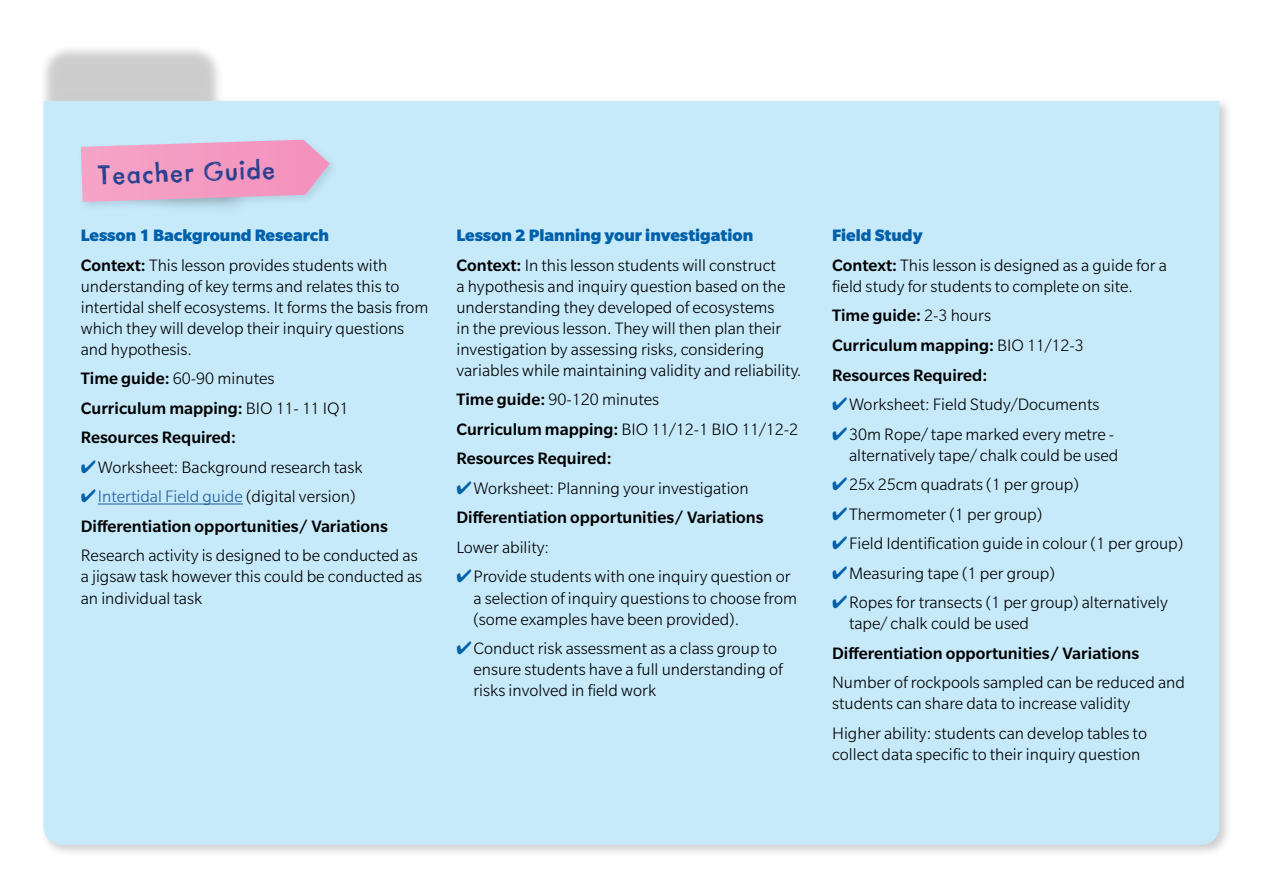
<style>
.page{position:relative;width:1263px;height:893px;background:#fff}
.page>*{position:absolute;margin:0;border:0;box-sizing:border-box;transform-origin:0 0}
.t1{font:25.2px "Itsa Sketch";color:#25408f}
.t2{font:300 18px/21px "Slate Std";color:#000}
.t3{font:500 18px/29.5px "Slate Std";color:#000}
.s1{font-weight:900;color:#0060a9}
.s2{font-weight:500}
.s3{font-weight:300}
.s4{color:#0060a9}
.s5{font-weight:300;color:#215e9e}
</style>
<div class="page">
<div style="left:40px;top:44px;width:1192px;height:813px;background:#000;opacity:.2"></div>
<div style="left:44px;top:101px;width:1175px;height:744px;background:#c7eafb"></div>
<div style="left:77px;top:139px;width:175px;height:78px;background:#c7eafb"></div>
<div style="left:78px;top:137px;width:262px;height:75px;background:#000;opacity:.1"></div>
<svg style="left:81px;top:140px;width:249px;height:62px;background:#eba5c9"></svg>
<hr style="left:98px;top:504px;width:145px;height:1px;background:#215e9e">
<h1 class="t1" style="left:98px;top:163px;width:179px;rotate:-2deg">Teacher Guide</h1>
<p class="t2" style="left:81px;top:221px;width:308px;line-height:29.5px"><span class="s1">Lesson 1 Background Research<br></span><span class="s2">Context:</span> This lesson provides students with</p>
<p class="t2" style="left:81px;top:276px;width:349px">understanding of key terms and relates this to intertidal shelf ecosystems. It forms the basis from which they will develop their inquiry questions and hypothesis.</p>
<p class="t3" style="left:81px;top:364px;width:269px">Time guide: <span class="s3">60-90 minutes<br></span>Curriculum mapping: <span class="s3">BIO 11- 11 IQ1<br></span>Resources Required:</p>
<p class="t2" style="left:81px;top:457px;width:283px"><span class="s4">✔</span>Worksheet: Background research task</p>
<p class="t3" style="left:81px;top:482px;width:309px"><span class="s4">✔</span><span class="s5">Intertidal Field guide</span> <span class="s3">(digital version)<br></span>Differentiation opportunities/ Variations</p>
<p class="t2" style="left:81px;top:545px;width:343px">Research activity is designed to be conducted as a jigsaw task however this could be conducted as an individual task</p>
<p class="t2" style="left:456px;top:221px;width:321px;line-height:29.5px"><span class="s1">Lesson 2 Planning your investigation<br></span><span class="s2">Context:</span> In this lesson students will construct</p>
<p class="t2" style="left:456px;top:276px;width:346px">a hypothesis and inquiry question based on the understanding they developed of ecosystems<br>in the previous lesson. They will then plan their investigation by assessing risks, considering variables while maintaining validity and reliability.</p>
<p class="t3" style="left:456px;top:385px;width:343px">Time guide: <span class="s3">90-120 minutes<br></span>Curriculum mapping: <span class="s3">BIO 11/12-1 BIO 11/12-2<br></span>Resources Required:</p>
<p class="t3" style="left:456px;top:473px;width:309px"><span class="s4">✔</span><span class="s3">Worksheet: Planning your investigation<br></span>Differentiation opportunities/ Variations</p>
<p class="t2" style="left:456px;top:537px;width:94px">Lower ability:</p>
<p class="t2" style="left:473px;top:566px;width:325px;text-indent:-17px"><span class="s4">✔</span>Provide students with one inquiry question or a selection of inquiry questions to choose from (some examples have been provided).</p>
<p class="t2" style="left:473px;top:638px;width:311px;text-indent:-17px"><span class="s4">✔</span>Conduct risk assessment as a class group to ensure students have a full understanding of risks involved in field work</p>
<p class="t2" style="left:832px;top:221px;width:336px;line-height:29.5px"><span class="s1">Field Study<br></span><span class="s2">Context:</span> This lesson is designed as a guide for a</p>
<p class="t2" style="left:832px;top:271px;width:302px;line-height:29.5px">field study for students to complete on site.<br><span class="s2">Time guide:</span> 2-3 hours<br><span class="s2">Curriculum mapping:</span> BIO 11/12-3<br><span class="s2">Resources Required:</span></p>
<p class="t2" style="left:832px;top:394px;width:269px"><span class="s4">✔</span>Worksheet: Field Study/Documents</p>
<p class="t2" style="left:832px;top:423px;width:288px;text-align:right"><span class="s4">✔</span>30m Rope/ tape marked every metre - alternatively tape/ chalk could be used</p>
<p class="t2" style="left:832px;top:474px;width:248px"><span class="s4">✔</span>25x 25cm quadrats (1 per group)</p>
<p class="t2" style="left:832px;top:503px;width:212px"><span class="s4">✔</span>Thermometer (1 per group)</p>
<p class="t2" style="left:832px;top:533px;width:353px"><span class="s4">✔</span>Field Identification guide in colour (1 per group)</p>
<p class="t2" style="left:832px;top:562px;width:224px"><span class="s4">✔</span>Measuring tape (1 per group)</p>
<p class="t2" style="left:849px;top:592px;width:320px;text-indent:-17px"><span class="s4">✔</span>Ropes for transects (1 per group) alternatively tape/ chalk could be used</p>
<p class="t3" style="left:832px;top:638px;width:309px">Differentiation opportunities/ Variations</p>
<p class="t2" style="left:832px;top:672px;width:354px">Number of rockpools sampled can be reduced and students can share data to increase validity</p>
<p class="t2" style="left:832px;top:722px;width:316px">Higher ability: students can develop tables to collect data specific to their inquiry question</p>
</div>
